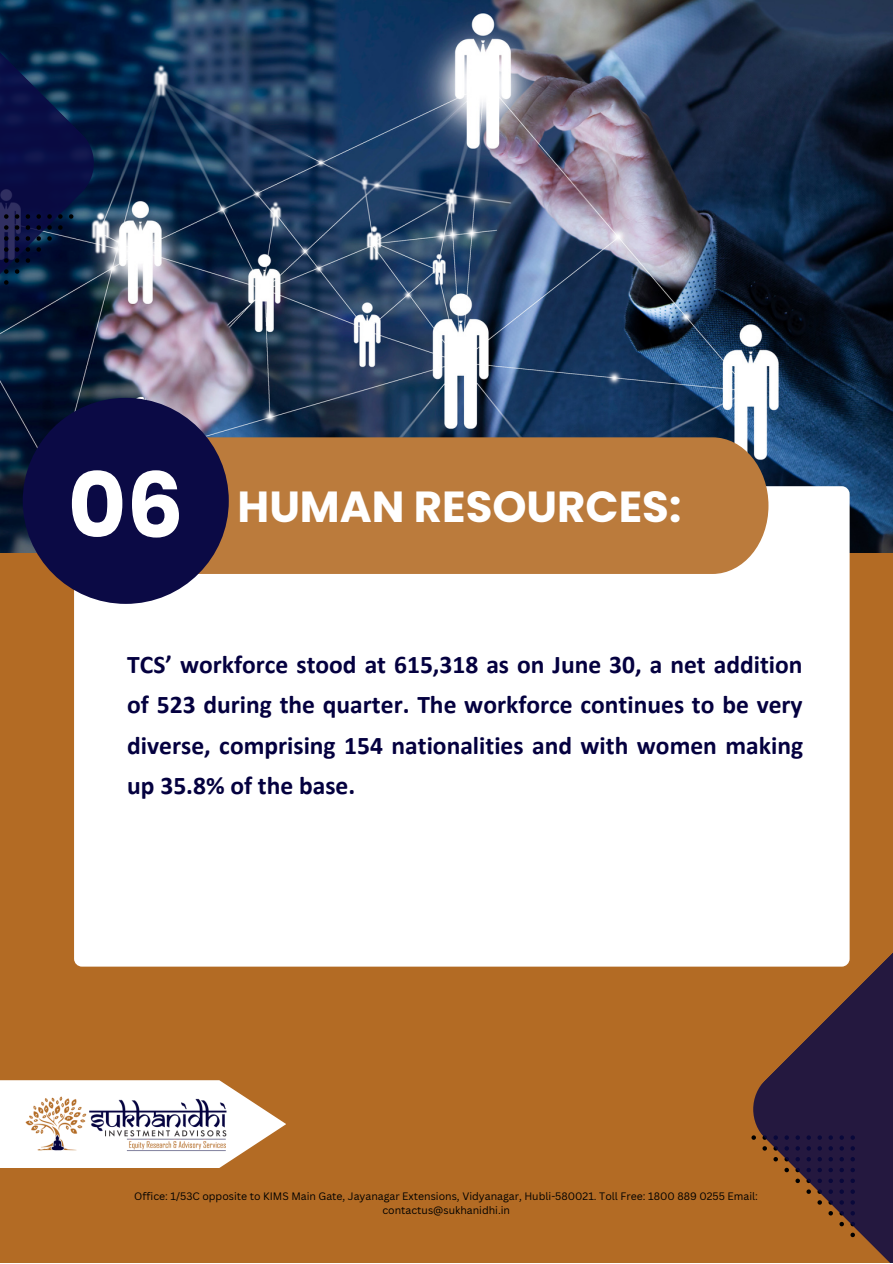
<style>
.page{position:relative;width:893px;height:1264px;background:#fff}
.page>*{position:absolute;margin:0;border:0;box-sizing:border-box;transform-origin:0 0}
.t1{font:700 89.7px "Poppins";color:#fff}
.t2{font:700 43.5px "Poppins";color:#fff}
.t3{font:700 25.5px/40.5px "Calibri";color:#04003f;text-align:justify}
.t4{font:10.5px/14px "Canva Sans";color:#000;text-align:center}
</style>
<div class="page">
<div style="left:0;top:0;width:892px;height:1262px;background:#b36b24"></div>
<img style="left:0;top:0;width:892px;height:552px">
<svg style="left:0;top:0;width:94px;height:411px;background:#091a3e"></svg>
<svg style="left:753px;top:861px;width:139px;height:401px;fill:#24183f"></svg>
<svg style="left:0;top:1080px;width:286px;height:87px"></svg>
<img style="left:24px;top:1092px;width:205px;height:63px">
<div style="left:74px;top:486px;width:775px;height:480px;background:#fff;border-radius:8px"></div>
<div style="left:199px;top:437px;width:569px;height:137px;background:#bb7b3c"></div>
<div style="left:23px;top:398px;width:206px;height:206px;background:#0b0a45;border-radius:50%"></div>
<p class="t1" style="left:68px;top:443px;width:117px">06</p>
<p class="t2" style="left:237px;top:477px;width:445px">HUMAN RESOURCES:</p>
<p class="t3" style="left:127px;top:646px;width:677px">TCS’ workforce stood at 615,318 as on June 30, a net addition of 523 during the quarter. The workforce continues to be very diverse, comprising 154 nationalities and with women making up 35.8% of the base.</p>
<p class="t4" style="left:134px;top:1188px;width:625px">Office: 1/53C opposite to KIMS Main Gate, Jayanagar Extensions, Vidyanagar, Hubli-580021. Toll Free: 1800 889 0255 Email: contactus@sukhanidhi.in</p>
</div>
